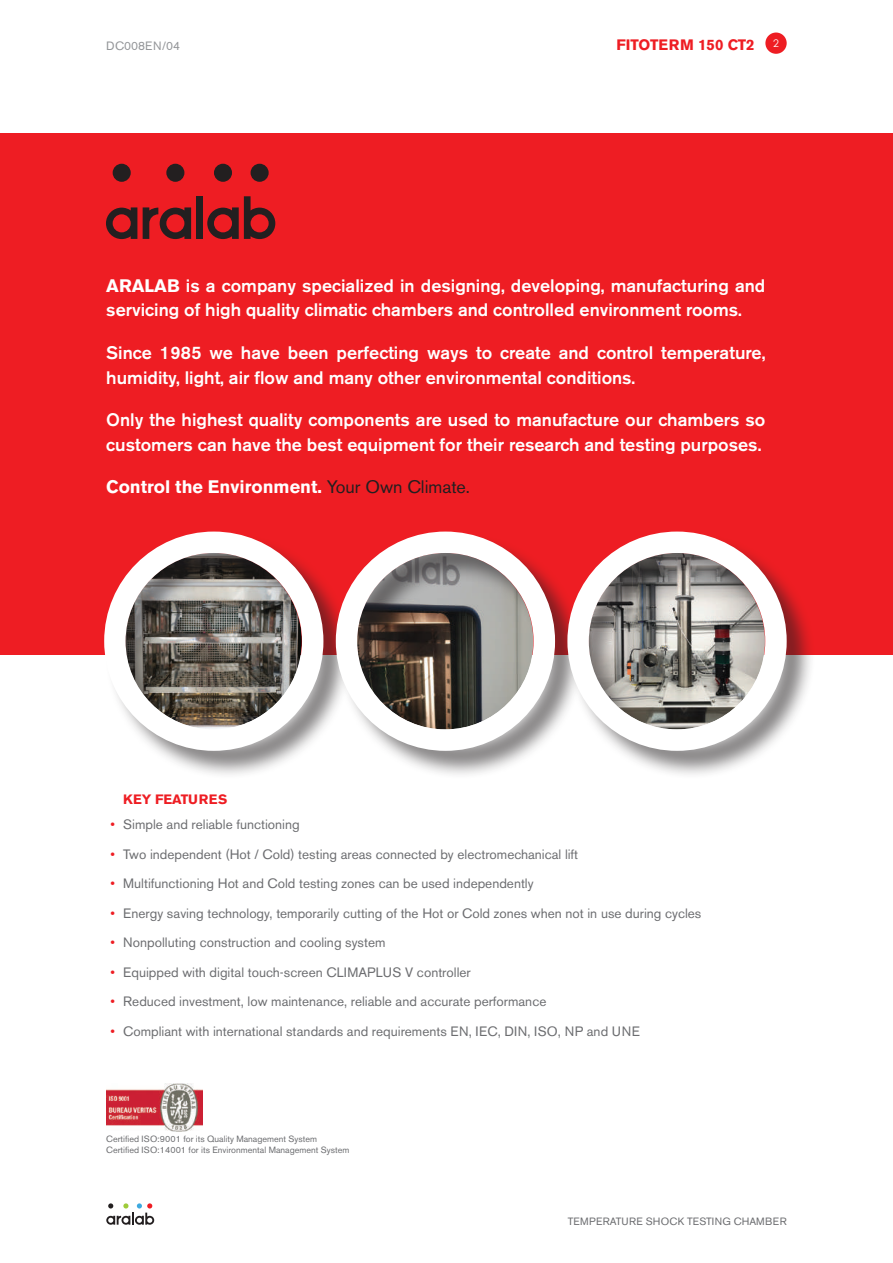
<style>
.page{position:relative;width:893px;height:1263px;background:#fff}
.page>*{position:absolute;margin:0;border:0;box-sizing:border-box;transform-origin:0 0}
.t1{font:500 18px/24.6px "Akzidenz Grotesk BE";color:#fff}
.t2{font:700 18px "Akzidenz Grotesk BE";color:#fff}
.t3{font:700 15px "Akzidenz Grotesk BE";color:#ee1d23}
.t4{font:13.5px "Akzidenz Grotesk BE";color:#6c6d70}
.t5{font:700 13.5px "Akzidenz Grotesk BE";color:#ee1d23}
.t6{font:12px "Akzidenz Grotesk BE";letter-spacing:.02em;color:#939598}
.t7{font:10.5px "Akzidenz Grotesk BE";letter-spacing:.02em;color:#6c6d70}
.t8{font:9px/10.8px "Akzidenz Grotesk BE";color:#6c6d70}
.s1{font-weight:700}
.s2{font-weight:400;color:#231f20}
.s3{color:#ee1d23}
</style>
<div class="page">
<div style="left:765px;top:33px;width:22px;height:21px;background:#ee1d23;border-radius:50%"></div>
<svg style="left:106px;top:1203px;width:48px;height:22px"></svg>
<div style="left:0;top:133px;width:893px;height:522px;background:#ee1d23"></div>
<svg style="left:106px;top:207px;width:31px;height:32px"></svg>
<svg style="left:143px;top:207px;width:48px;height:32px"></svg>
<svg style="left:207px;top:196px;width:68px;height:43px"></svg>
<div style="left:196px;top:196px;width:7px;height:43px;background:#231f20"></div>
<div style="left:113px;top:164px;width:18px;height:18px;background:#231f20;border-radius:50%"></div>
<div style="left:166px;top:164px;width:18px;height:18px;background:#231f20;border-radius:50%"></div>
<div style="left:214px;top:164px;width:18px;height:18px;background:#231f20;border-radius:50%"></div>
<div style="left:251px;top:164px;width:18px;height:18px;background:#231f20;border-radius:50%"></div>
<div style="left:105px;top:532px;width:248px;height:248px;background:#231f20;opacity:.55"></div>
<svg style="left:104px;top:531px;width:219px;height:220px"></svg>
<div style="left:336px;top:532px;width:248px;height:248px;background:#231f20;opacity:.55"></div>
<svg style="left:336px;top:531px;width:219px;height:220px"></svg>
<div style="left:568px;top:532px;width:248px;height:248px;background:#231f20;opacity:.55"></div>
<svg style="left:567px;top:531px;width:220px;height:220px"></svg>
<img style="left:106px;top:1083px;width:96px;height:48px">
<p class="t6" style="left:106px;top:39px;width:75px">DC008EN/04</p>
<p class="t3" style="left:616px;top:36px;width:164px">FITOTERM 150 CT2 <sup>2</sup></p>
<h1 class="t1" style="left:106px;top:273px;width:661px"><span class="s1">ARALAB</span> is a company specialized in designing, developing, manufacturing and servicing of high quality climatic chambers and controlled environment rooms.</h1>
<h1 class="t1" style="left:106px;top:340px;width:661px">Since 1985 we have been perfecting ways to create and control temperature, humidity, light, air flow and many other environmental conditions.</h1>
<h1 class="t1" style="left:106px;top:407px;width:661px">Only the highest quality components are used to manufacture our chambers so customers can have the best equipment for their research and testing purposes.</h1>
<h1 class="t2" style="left:106px;top:477px;width:365px">Control the Environment. <span class="s2">Your Own Climate.</span></h1>
<p class="t5" style="left:123px;top:791px;width:106px">KEY FEATURES</p>
<p class="t4" style="left:111px;top:816px;width:191px"><span class="s3">•</span> Simple and reliable functioning</p>
<p class="t4" style="left:111px;top:846px;width:469px"><span class="s3">•</span> Two independent (Hot / Cold) testing areas connected by electromechanical lift</p>
<p class="t4" style="left:111px;top:875px;width:425px"><span class="s3">•</span> Multifunctioning Hot and Cold testing zones can be used independently</p>
<p class="t4" style="left:111px;top:905px;width:592px"><span class="s3">•</span> Energy saving technology, temporarily cutting of the Hot or Cold zones when not in use during cycles</p>
<p class="t4" style="left:111px;top:934px;width:276px"><span class="s3">•</span> Nonpolluting construction and cooling system</p>
<p class="t4" style="left:111px;top:964px;width:362px"><span class="s3">•</span> Equipped with digital touch-screen CLIMAPLUS V controller</p>
<p class="t4" style="left:111px;top:993px;width:437px"><span class="s3">•</span> Reduced investment, low maintenance, reliable and accurate performance</p>
<p class="t4" style="left:111px;top:1023px;width:531px"><span class="s3">•</span> Compliant with international standards and requirements EN, IEC, DIN, ISO, NP and UNE</p>
<p class="t8" style="left:106px;top:1133px;width:245px">Certified ISO:9001 for its Quality Management System<br>Certified ISO:14001 for its Environmental Management System</p>
<p class="t7" style="left:568px;top:1215px;width:220px">TEMPERATURE SHOCK TESTING CHAMBER</p>
</div>
